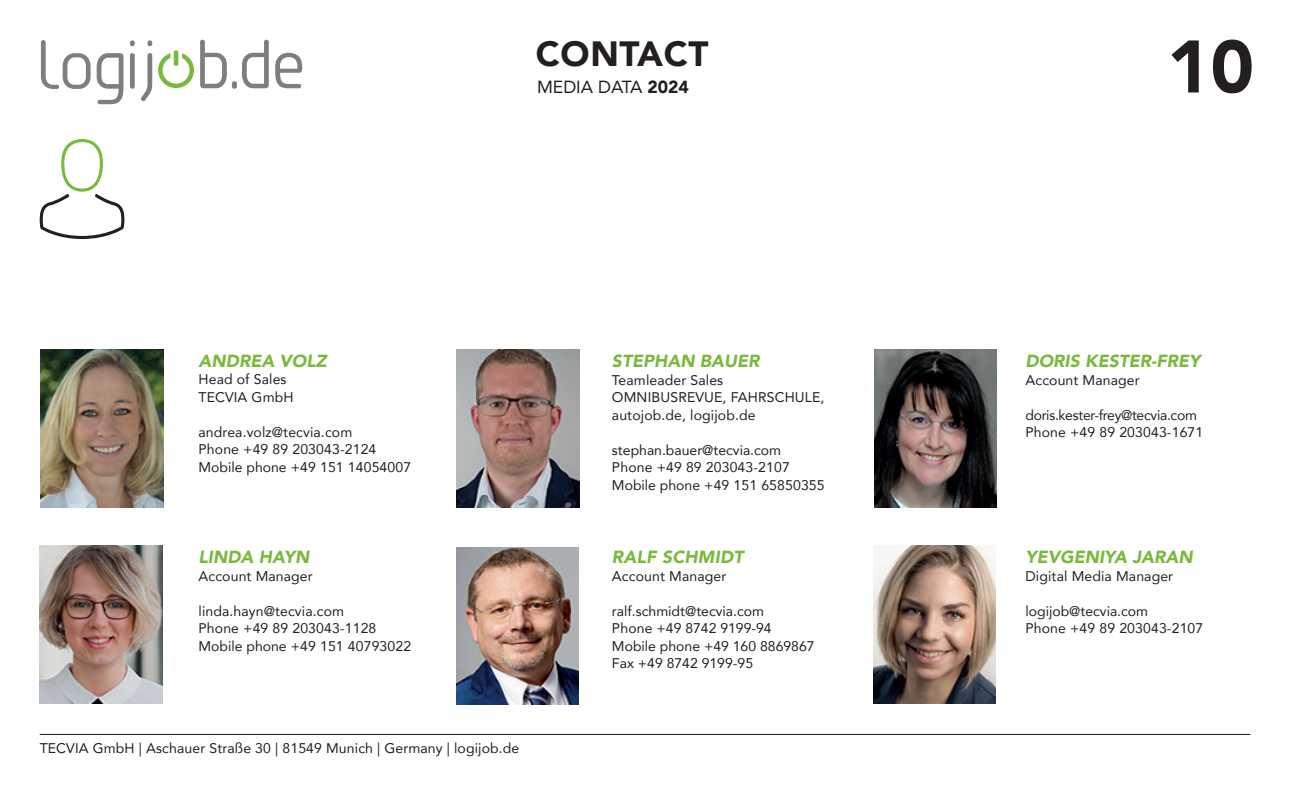
<style>
.page{position:relative;width:1290px;height:794px;background:#fff}
.page>*{position:absolute;margin:0;border:0;box-sizing:border-box;transform-origin:0 0}
.t1{font:900 73.5px "Avenir";color:#231f20}
.t2{font:900 35px "Avenir";letter-spacing:.02em;color:#231f20}
.t3{font:italic 900 17.5px "Avenir";color:#79ba3e}
.t4{font:17.5px "Avenir";color:#231f20}
.t5{font:14px/17.5px "Avenir";letter-spacing:.01em;color:#231f20}
.t6{font:14px/17.5px "Avenir";letter-spacing:-.02em;color:#231f20}
.s1{font-weight:900}
</style>
<div class="page">
<hr style="left:40px;top:734px;width:1210px;height:1px;background:#231f20">
<svg style="left:97px;top:53px;width:26px;height:51px"></svg>
<svg style="left:130px;top:40px;width:5px;height:6px"></svg>
<svg style="left:130px;top:53px;width:5px;height:36px"></svg>
<svg style="left:147px;top:40px;width:5px;height:6px"></svg>
<svg style="left:141px;top:53px;width:11px;height:48px"></svg>
<svg style="left:200px;top:40px;width:69px;height:49px"></svg>
<svg style="left:275px;top:53px;width:27px;height:35px"></svg>
<svg style="left:41px;top:40px;width:50px;height:49px"></svg>
<svg style="left:158px;top:53px;width:36px;height:35px"></svg>
<hr style="left:174px;top:50px;width:4px;height:16px;background:#79ba3e;border-radius:2px">
<img style="left:40px;top:546px;width:122px;height:157px">
<img style="left:41px;top:350px;width:122px;height:157px">
<img style="left:457px;top:350px;width:122px;height:157px">
<img style="left:874px;top:350px;width:122px;height:157px">
<svg style="left:40px;top:139px;width:84px;height:100px"></svg>
<img style="left:456px;top:547px;width:123px;height:157px">
<img style="left:873px;top:546px;width:123px;height:157px">
<h2 class="t2" style="left:536px;top:24px;width:174px">CONTACT</h2>
<p class="t4" style="left:537px;top:73px;width:153px">MEDIA DATA <span class="s1">2024</span></p>
<p class="t3" style="left:198px;top:346px;width:130px">ANDREA VOLZ</p>
<p class="t5" style="left:198px;top:370px;width:97px">Head of Sales<br>TECVIA GmbH</p>
<p class="t5" style="left:198px;top:423px;width:214px">andrea.volz@tecvia.com<br>Phone +49 89 203043-2124<br>Mobile phone +49 151 14054007</p>
<p class="t3" style="left:198px;top:543px;width:112px">LINDA HAYN</p>
<p class="t5" style="left:198px;top:567px;width:116px">Account Manager</p>
<p class="t5" style="left:198px;top:602px;width:214px">linda.hayn@tecvia.com<br>Phone +49 89 203043-1128<br>Mobile phone +49 151 40793022</p>
<p class="t5" style="left:40px;top:739px;width:481px">TECVIA GmbH | Aschauer Straße 30 | 81549 Munich | Germany | logijob.de</p>
<p class="t3" style="left:612px;top:347px;width:149px">STEPHAN BAUER</p>
<p class="t5" style="left:612px;top:371px;width:214px">Teamleader Sales<br>OMNIBUSREVUE, FAHRSCHULE, autojob.de, logijob.de</p>
<p class="t5" style="left:612px;top:441px;width:214px">stephan.bauer@tecvia.com<br>Phone +49 89 203043-2107<br>Mobile phone +49 151 65850355</p>
<p class="t3" style="left:612px;top:543px;width:133px">RALF SCHMIDT</p>
<p class="t5" style="left:612px;top:567px;width:116px">Account Manager</p>
<p class="t5" style="left:612px;top:602px;width:204px">ralf.schmidt@tecvia.com<br>Phone +49 8742 9199-94<br>Mobile phone +49 160 8869867<br>Fax +49 8742 9199-95</p>
<h1 class="t1" style="left:1167px;top:4px;width:89px">10</h1>
<p class="t3" style="left:1025px;top:347px;width:176px">DORIS KESTER-FREY</p>
<p class="t5" style="left:1025px;top:371px;width:116px">Account Manager</p>
<p class="t6" style="left:1025px;top:406px;width:179px">doris.kester-frey@tecvia.com<br>Phone +49 89 203043-1671</p>
<p class="t3" style="left:1025px;top:543px;width:169px">YEVGENIYA JARAN</p>
<p class="t5" style="left:1025px;top:567px;width:149px">Digital Media Manager</p>
<p class="t5" style="left:1025px;top:602px;width:179px">logijob@tecvia.com<br>Phone +49 89 203043-2107</p>
</div>
